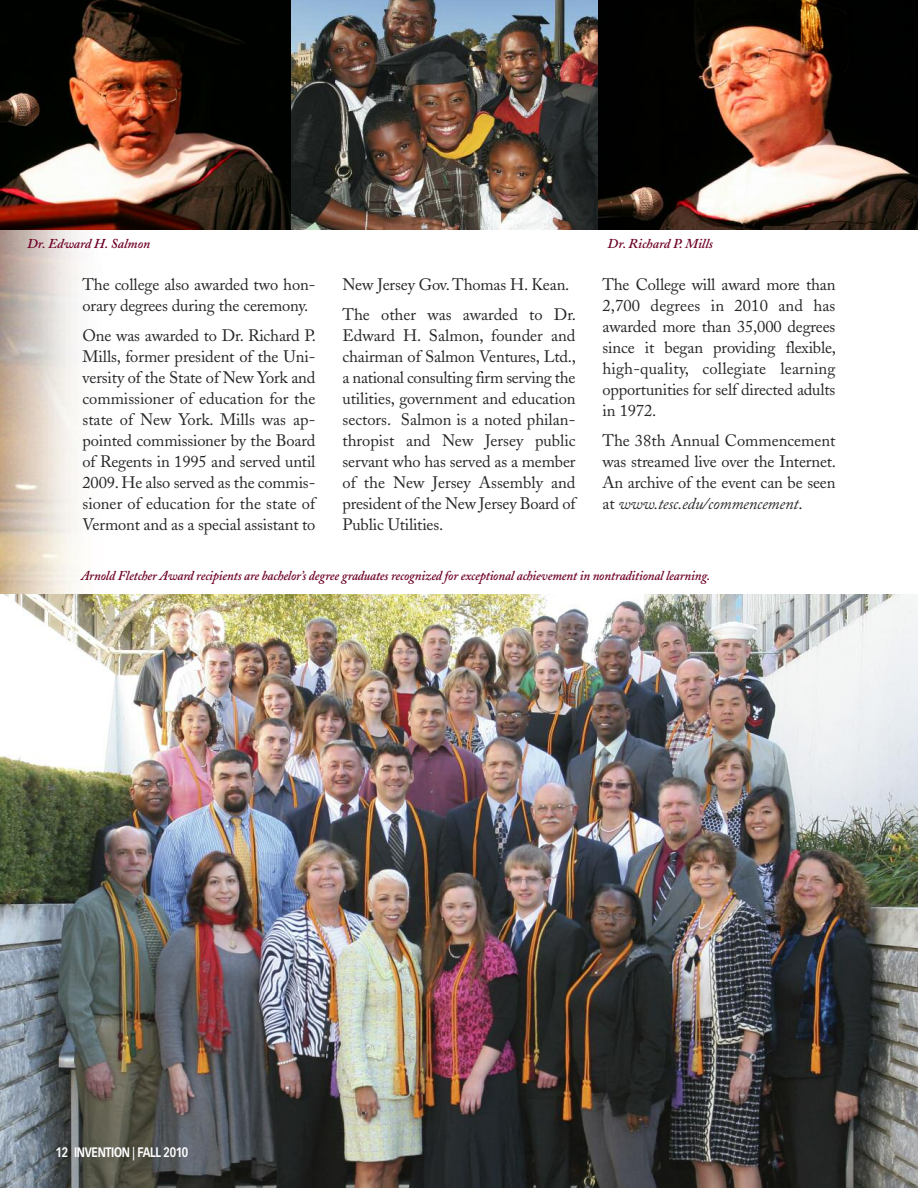
<style>
.page{position:relative;width:918px;height:1188px;background:#fff}
.page>*{position:absolute;margin:0;border:0;box-sizing:border-box;transform-origin:0 0}
.t1{font:16.5px/21px "Adobe Caslon";letter-spacing:-.01em;color:#272627;text-align:justify}
.t2{font:italic 600 13.5px "Adobe Caslon";letter-spacing:-.01em;color:#6e0028;scale:.95 1}
.t3{font:italic 600 13.5px "Adobe Caslon";letter-spacing:-.01em;color:#6e0028}
.t4{font:700 13.5px "Vectora LH";letter-spacing:-.03em;color:#fff;scale:.8 1}
.s1{font-style:italic}
</style>
<div class="page">
<img style="left:0;top:594px;width:918px;height:594px">
<img style="left:0;top:0;width:292px;height:230px">
<img style="left:292px;top:0;width:306px;height:230px">
<img style="left:598px;top:0;width:320px;height:230px">
<p class="t3" style="left:27px;top:239px;width:125px">Dr. Edward H. Salmon</p>
<p class="t3" style="left:608px;top:239px;width:107px">Dr. Richard P. Mills</p>
<p class="t1" style="left:82px;top:276px;width:234px">The college also awarded two hon&shy;orary degrees during the ceremony.</p>
<p class="t1" style="left:83px;top:327px;width:235px">One was awarded to Dr. Richard P.<br>Mills, former president of the Uni&shy;versity of the State of New York and commissioner of education for the state of New York. Mills was ap&shy;pointed commissioner by the Board of Regents in 1995 and served until 2009. He also served as the commis&shy;sioner of education for the state of Vermont and as a special assistant to</p>
<p class="t1" style="left:343px;top:272px;width:235px;line-height:29.7px">New Jersey Gov. Thomas H. Kean.<br>The other was awarded to Dr.</p>
<p class="t1" style="left:343px;top:327px;width:235px">Edward H. Salmon, founder and chairman of Salmon Ventures, Ltd., a national consulting firm serving the utilities, government and education sectors. Salmon is a noted philan&shy;thropist and New Jersey public servant who has served as a member of the New Jersey Assembly and president of the New Jersey Board of Public Utilities.</p>
<p class="t1" style="left:603px;top:276px;width:235px">The College will award more than 2,700 degrees in 2010 and has awarded more than 35,000 degrees since it began providing flexible, high-quality, collegiate learning opportunities for self directed adults in 1972.</p>
<p class="t1" style="left:603px;top:432px;width:235px">The 38th Annual Commencement was streamed live over the Internet.<br>An archive of the event can be seen at <span class="s1">www.tesc.edu/commencement</span>.</p>
<p class="t2" style="left:81px;top:571px;width:664px">Arnold Fletcher Award recipients are bachelor’s degree graduates recognized for exceptional achievement in nontraditional learning.</p>
<p class="t4" style="left:56px;top:1146px;width:167px">12 INVENTION | FALL 2010</p>
</div>
